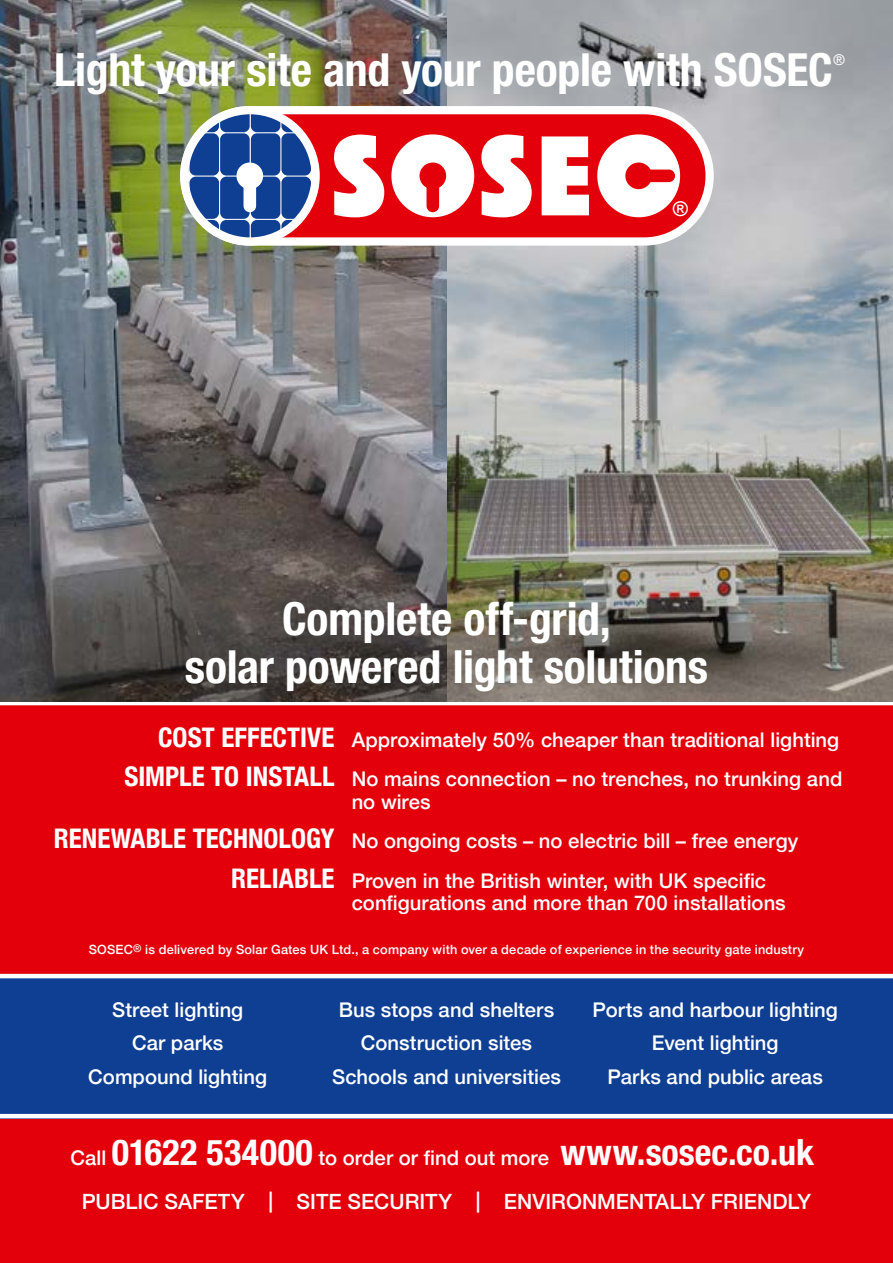
<style>
.page{position:relative;width:893px;height:1263px;background:#e3000b}
.page>*{position:absolute;margin:0;border:0;box-sizing:border-box;transform-origin:0 0}
.t1{font:700 condensed 45.75px/48px "Helvetica Neue";letter-spacing:-.005em;color:#fff;text-align:center}
.t2{font:700 condensed 36px "Helvetica Neue";letter-spacing:.01em;color:#fff}
.t3{font:500 21px "Helvetica Neue";color:#fff}
.t4{font:600 20.4px "Gill Sans";color:#fff}
.t5{font:500 20.25px/33.2px "Helvetica Neue";color:#fff;text-align:center}
.t6{font:condensed 15px "Helvetica Neue";color:#fff}
.t7{font:500 12.75px "Helvetica Neue";letter-spacing:.015em;color:#fff}
.s1{font-weight:700;font-stretch:condensed;font-size:27px}
.s2{font-weight:500;font-stretch:normal;font-size:20.25px}
</style>
<div class="page">
<div style="left:0;top:974px;width:893px;height:144px;background:#0f3f93"></div>
<hr style="left:0;top:701px;width:893px;height:4px;background:#fff">
<hr style="left:0;top:974px;width:893px;height:4px;background:#fff">
<hr style="left:0;top:1114px;width:893px;height:4px;background:#fff">
<img style="left:0;top:0;width:893px;height:702px">
<div style="left:184px;top:110px;width:526px;height:131px;background:#e3000b;border-radius:66px"></div>
<div style="left:180px;top:106px;width:534px;height:140px;border:8px solid #fff;border-radius:66px"></div>
<svg style="left:542px;top:136px;width:47px;height:79px;background:#fbdfe0"></svg>
<div style="left:597px;top:134px;width:83px;height:83px;background:#fff;border-radius:50%"></div>
<div style="left:637px;top:170px;width:38px;height:12px;background:#e3000b;border-radius:6px"></div>
<div style="left:625px;top:163px;width:27px;height:26px;background:#e3000b;border-radius:50%"></div>
<svg style="left:334px;top:134px;width:198px;height:84px"></svg>
<div style="left:180px;top:106px;width:140px;height:140px;border:8px solid #fff;border-radius:50%"></div>
<svg style="left:185px;top:111px;width:130px;height:130px;background:#5d70a2"></svg>
<div style="left:244px;top:174px;width:12px;height:38px;background:#fff;border-radius:6px"></div>
<div style="left:236px;top:163px;width:27px;height:26px;background:#fff;border-radius:50%"></div>
<h1 class="t1" style="left:54px;top:45px;width:780px">Light your site and your people with SOSEC</h1>
<p class="t6" style="left:833px;top:51px;width:13px">®</p>
<p class="t4" style="left:673px;top:197px;width:17px">®</p>
<h1 class="t1" style="left:185px;top:594px;width:525px">Complete off-grid,<br>solar powered light solutions</h1>
<p class="t5" style="left:124px;top:718px;width:719px;line-height:39.5px;text-align:right"><span class="s1">COST EFFECTIVE</span> Approximately 50% cheaper than traditional lighting<br><span class="s1">SIMPLE TO INSTALL</span> No mains connection – no trenches, no trunking and</p>
<p class="t5" style="left:352px;top:783px;width:81px">no wires</p>
<p class="t5" style="left:54px;top:823px;width:746px"><span class="s1">RENEWABLE TECHNOLOGY</span> No ongoing costs – no electric bill – free energy</p>
<p class="t5" style="left:231px;top:862px;width:536px"><span class="s1">RELIABLE</span> Proven in the British winter, with UK specific</p>
<p class="t5" style="left:352px;top:885px;width:436px">configurations and more than 700 installations</p>
<p class="t7" style="left:89px;top:939px;width:717px">SOSEC<sup>®</sup> is delivered by Solar Gates UK Ltd., a company with over a decade of experience in the security gate industry</p>
<p class="t5" style="left:88px;top:992px;width:180px">Street lighting<br>Car parks<br>Compound lighting</p>
<p class="t5" style="left:332px;top:992px;width:230px">Bus stops and shelters<br>Construction sites<br>Schools and universities</p>
<p class="t5" style="left:592px;top:992px;width:247px">Ports and harbour lighting<br>Event lighting<br>Parks and public areas</p>
<h2 class="t2" style="left:70px;top:1123px;width:745px"><span class="s2">Call</span> 01622 534000 <span class="s2">to order or find out more</span> www.sosec.co.uk</h2>
<p class="t3" style="left:82px;top:1185px;width:731px">PUBLIC SAFETY | SITE SECURITY | ENVIRONMENTALLY FRIENDLY</p>
</div>
